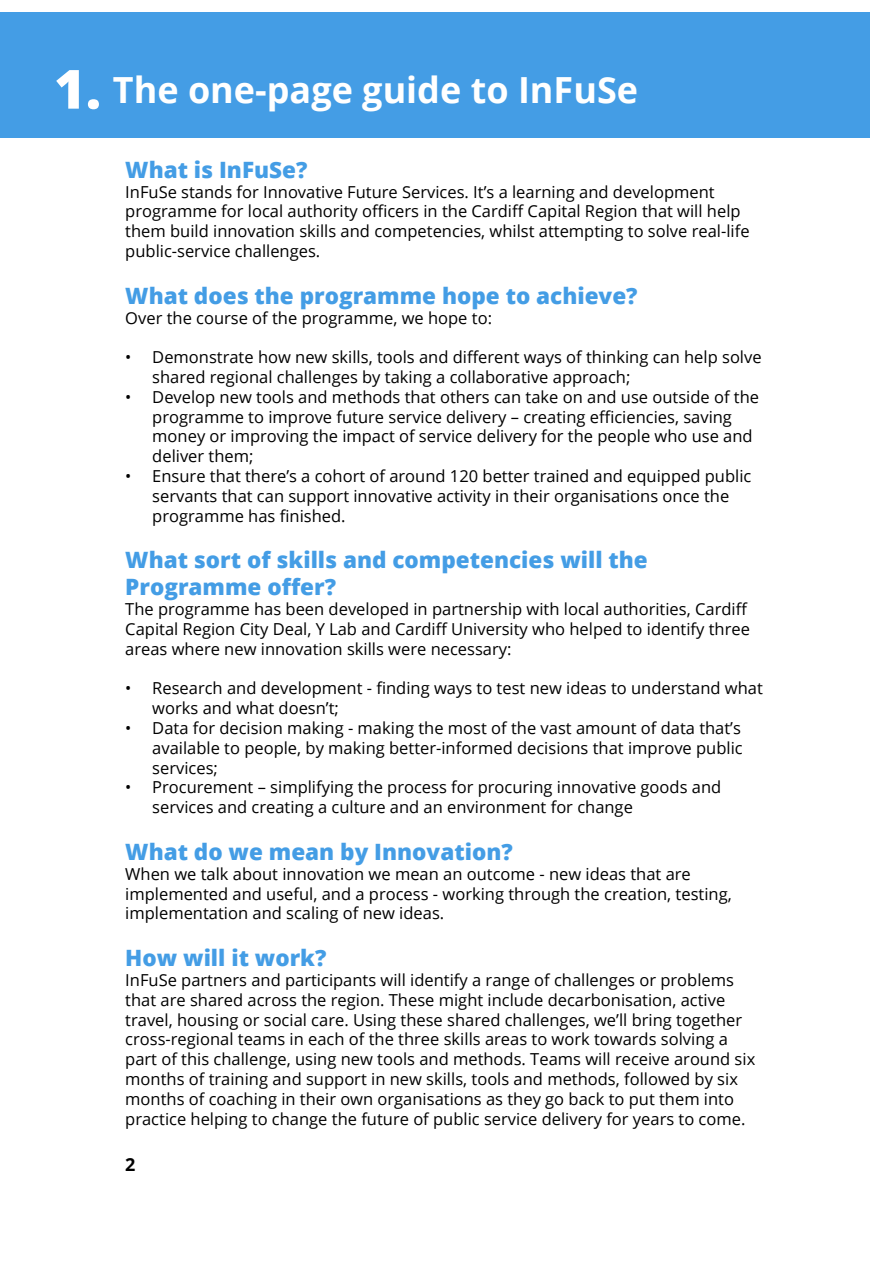
<style>
.page{position:relative;width:893px;height:1263px;background:#fff}
.page>*{position:absolute;margin:0;border:0;box-sizing:border-box;transform-origin:0 0}
.t1{font:800 54px "Open Sans";color:#fff}
.t2{font:700 36px "Open Sans";color:#fff}
.t3{font:800 22.5px/27px "Open Sans";color:#449de5}
.t4{font:700 18px "Open Sans";color:#000}
.t5{font:16.5px/19.8px "Open Sans";color:#000}
</style>
<div class="page">
<div style="left:0;top:13px;width:870px;height:125px;background:#449de5"></div>
<h1 class="t1" style="left:54px;top:48px;width:49px">1.</h1>
<h2 class="t2" style="left:113px;top:65px;width:527px">The one-page guide to InFuSe</h2>
<h3 class="t3" style="left:125px;top:155px;width:184px">What is InFuSe?</h3>
<p class="t5" style="left:125px;top:181px;width:626px">InFuSe stands for Innovative Future Services. It’s a learning and development programme for local authority officers in the Cardiff Capital Region that will help them build innovation skills and competencies, whilst attempting to solve real-life public-service challenges.</p>
<h3 class="t3" style="left:125px;top:281px;width:514px">What does the programme hope to achieve?</h3>
<p class="t5" style="left:125px;top:307px;width:368px">Over the course of the programme, we hope to:</p>
<p class="t5" style="left:152px;top:347px;width:611px;text-indent:-27px">• Demonstrate how new skills, tools and different ways of thinking can help solve shared regional challenges by taking a collaborative approach;</p>
<p class="t5" style="left:152px;top:386px;width:608px;text-indent:-27px">• Develop new tools and methods that others can take on and use outside of the programme to improve future service delivery – creating efficiencies, saving money or improving the impact of service delivery for the people who use and deliver them;</p>
<p class="t5" style="left:152px;top:466px;width:601px;text-indent:-27px">• Ensure that there’s a cohort of around 120 better trained and equipped public servants that can support innovative activity in their organisations once the programme has finished.</p>
<h3 class="t3" style="left:125px;top:545px;width:524px">What sort of skills and competencies will the<br>Programme offer?</h3>
<p class="t5" style="left:125px;top:599px;width:626px">The programme has been developed in partnership with local authorities, Cardiff<br>Capital Region City Deal, Y Lab and Cardiff University who helped to identify three areas where new innovation skills were necessary:</p>
<p class="t5" style="left:152px;top:678px;width:612px;text-indent:-27px">• Research and development - finding ways to test new ideas to understand what works and what doesn’t;</p>
<p class="t5" style="left:152px;top:718px;width:592px;text-align:justify;text-indent:-27px">• Data for decision making - making the most of the vast amount of data that’s available to people, by making better-informed decisions that improve public services;</p>
<p class="t5" style="left:152px;top:777px;width:570px;text-indent:-27px">• Procurement – simplifying the process for procuring innovative goods and services and creating a culture and an environment for change</p>
<h3 class="t3" style="left:125px;top:837px;width:389px">What do we mean by Innovation?</h3>
<p class="t5" style="left:125px;top:863px;width:608px">When we talk about innovation we mean an outcome - new ideas that are implemented and useful, and a process - working through the creation, testing, implementation and scaling of new ideas.</p>
<h3 class="t3" style="left:125px;top:943px;width:203px">How will it work?</h3>
<p class="t5" style="left:125px;top:970px;width:631px">InFuSe partners and participants will identify a range of challenges or problems that are shared across the region. These might include decarbonisation, active travel, housing or social care. Using these shared challenges, we’ll bring together cross-regional teams in each of the three skills areas to work towards solving a part of this challenge, using new tools and methods. Teams will receive around six months of training and support in new skills, tools and methods, followed by six months of coaching in their own organisations as they go back to put them into practice helping to change the future of public service delivery for years to come.</p>
<p class="t4" style="left:125px;top:1152px;width:12px">2</p>
</div>
